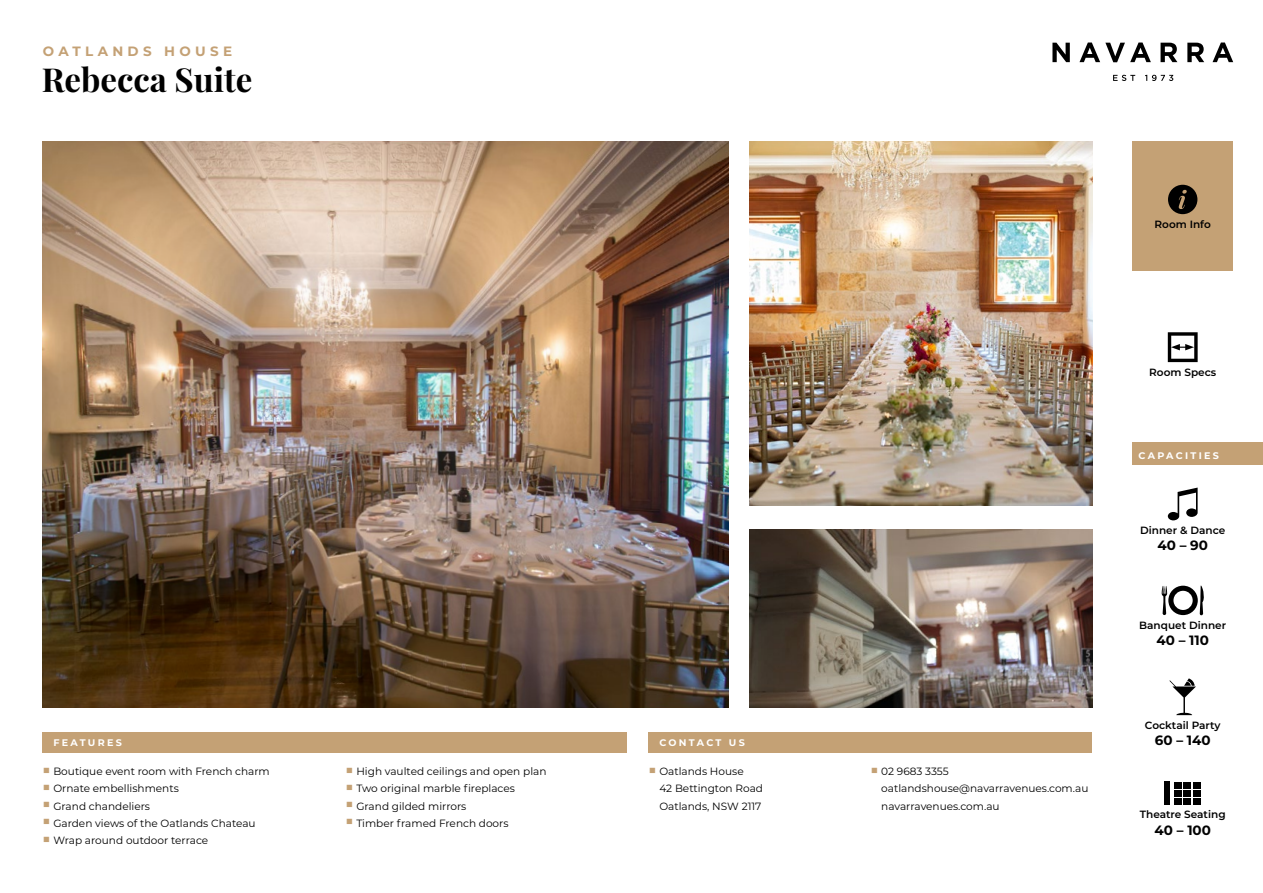
<style>
.page{position:relative;width:1263px;height:893px;background:#fff}
.page>*{position:absolute;margin:0;border:0;box-sizing:border-box;transform-origin:0 0}
.t1{font:700 33px "Playfair Display";color:#000}
.t2{font:700 13.5px "Montserrat";color:#000}
.t3{font:700 13.5px "Montserrat";letter-spacing:.32em;color:#c4a175}
.t4{font:10.5px/17.2px "Montserrat";color:#000}
.t5{font:600 10.5px "Montserrat";color:#000}
.t6{font:700 9.6px "Montserrat";letter-spacing:.24em;color:#fff}
.s1{font-size:13.5px;color:#c4a175}
</style>
<div class="page">
<div style="left:1132px;top:141px;width:101px;height:130px;background:#c4a175"></div>
<svg style="left:1113px;top:75px;width:22px;height:6px"></svg>
<svg style="left:1145px;top:75px;width:28px;height:6px"></svg>
<svg style="left:1052px;top:43px;width:18px;height:19px"></svg>
<svg style="left:1079px;top:43px;width:72px;height:19px"></svg>
<svg style="left:1160px;top:43px;width:17px;height:19px"></svg>
<svg style="left:1187px;top:43px;width:17px;height:19px"></svg>
<svg style="left:1212px;top:43px;width:21px;height:19px"></svg>
<div style="left:1164px;top:782px;width:6px;height:23px;background:#000"></div>
<svg style="left:1174px;top:782px;width:27px;height:23px"></svg>
<svg style="left:1169px;top:678px;width:27px;height:37px"></svg>
<svg style="left:1168px;top:488px;width:29px;height:32px"></svg>
<svg style="left:1161px;top:585px;width:43px;height:30px"></svg>
<svg style="left:1168px;top:332px;width:29px;height:30px"></svg>
<svg style="left:1168px;top:185px;width:29px;height:29px"></svg>
<div style="left:1132px;top:443px;width:131px;height:22px;background:#c4a175"></div>
<div style="left:43px;top:732px;width:584px;height:21px;background:#c4a175"></div>
<div style="left:648px;top:732px;width:444px;height:21px;background:#c4a175"></div>
<img style="left:749px;top:141px;width:343px;height:365px">
<img style="left:749px;top:530px;width:343px;height:177px">
<img style="left:43px;top:141px;width:685px;height:566px">
<p class="t3" style="left:43px;top:41px;width:191px">OATLANDS HOUSE</p>
<h1 class="t1" style="left:42px;top:59px;width:212px">Rebecca Suite</h1>
<p class="t6" style="left:53px;top:736px;width:70px">FEATURES</p>
<p class="t4" style="left:43px;top:762px;width:229px"><span class="s1">■</span> Boutique event room with French charm</p>
<p class="t4" style="left:43px;top:780px;width:138px"><span class="s1">■</span> Ornate embellishments</p>
<p class="t4" style="left:43px;top:797px;width:109px"><span class="s1">■</span> Grand chandeliers</p>
<p class="t4" style="left:43px;top:814px;width:215px"><span class="s1">■</span> Garden views of the Oatlands Chateau</p>
<p class="t4" style="left:43px;top:831px;width:167px"><span class="s1">■</span> Wrap around outdoor terrace</p>
<p class="t4" style="left:345px;top:762px;width:202px"><span class="s1">■</span> High vaulted ceilings and open plan</p>
<p class="t4" style="left:345px;top:780px;width:171px"><span class="s1">■</span> Two original marble fireplaces</p>
<p class="t4" style="left:345px;top:797px;width:122px"><span class="s1">■</span> Grand gilded mirrors</p>
<p class="t4" style="left:345px;top:814px;width:165px"><span class="s1">■</span> Timber framed French doors</p>
<p class="t5" style="left:1154px;top:216px;width:58px">Room Info</p>
<p class="t6" style="left:659px;top:736px;width:87px">CONTACT US</p>
<p class="t4" style="left:659px;top:762px;width:105px;text-indent:-11px"><span class="s1">■</span> Oatlands House<br>42 Bettington Road<br>Oatlands, NSW 2117</p>
<p class="t4" style="left:881px;top:762px;width:209px;text-indent:-11px"><span class="s1">■</span> 02 9683 3355 oatlandshouse@navarravenues.com.au navarravenues.com.au</p>
<p class="t5" style="left:1149px;top:364px;width:69px">Room Specs</p>
<p class="t6" style="left:1138px;top:448px;width:82px">CAPACITIES</p>
<p class="t5" style="left:1140px;top:523px;width:87px">Dinner &amp; Dance</p>
<p class="t2" style="left:1157px;top:536px;width:52px">40 – 90</p>
<p class="t5" style="left:1139px;top:618px;width:88px">Banquet Dinner</p>
<p class="t2" style="left:1156px;top:631px;width:54px">40 – 110</p>
<p class="t5" style="left:1145px;top:717px;width:77px">Cocktail Party</p>
<p class="t2" style="left:1155px;top:731px;width:57px">60 – 140</p>
<p class="t5" style="left:1140px;top:807px;width:87px">Theatre Seating</p>
<p class="t2" style="left:1154px;top:820px;width:58px">40 – 100</p>
</div>
